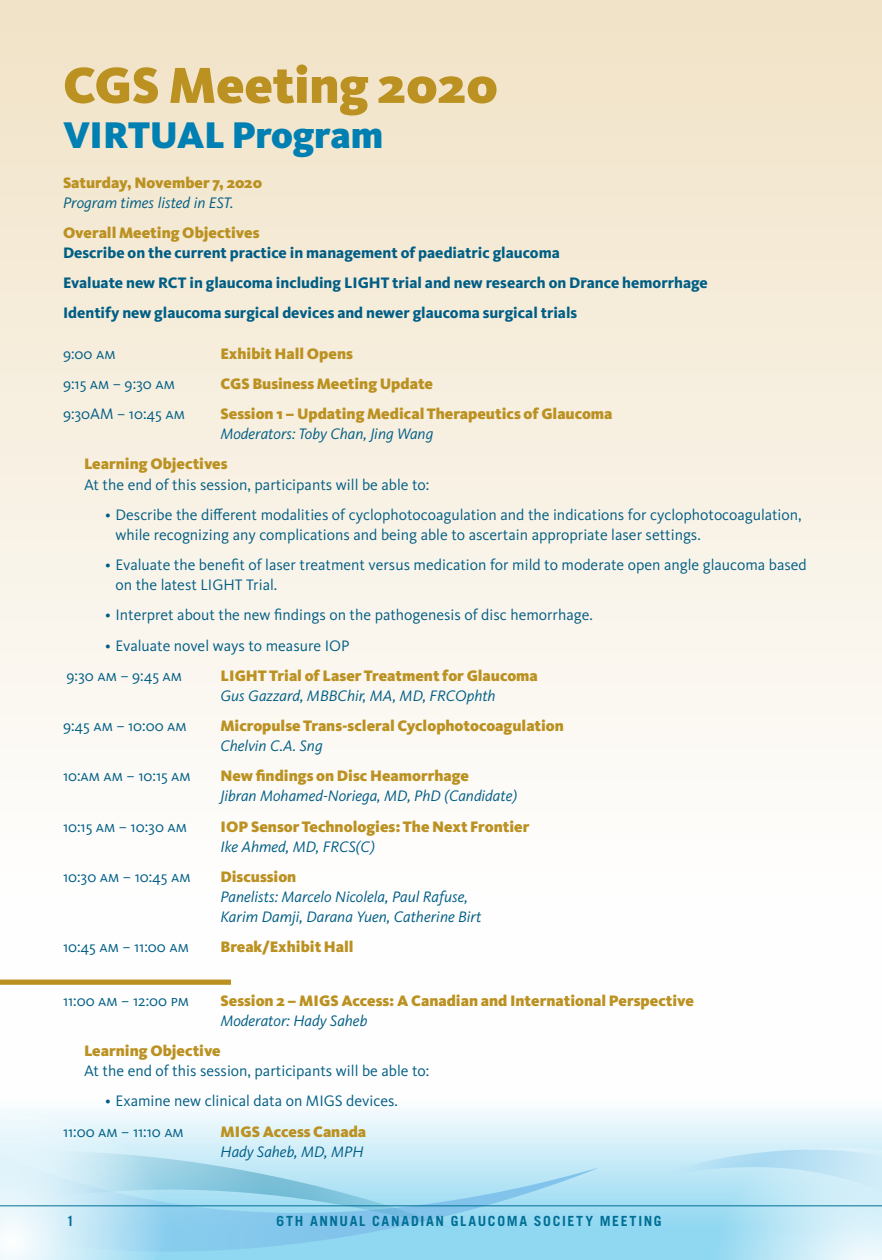
<style>
.page{position:relative;width:882px;height:1260px;background:#fff}
.page>*{position:absolute;margin:0;border:0;box-sizing:border-box;transform-origin:0 0}
.Headline{font:900 52.5px "Kievit OT";color:#bb9121}
.Headline-2{font:900 38.5px "Kievit OT";letter-spacing:-.01em;color:#007fb2}
.Body_text{font:15.75px/20.1px "Kievit OT";color:#005e85}
.Body_text-2{font:900 15.75px/20.1px "Kievit OT";color:#bb9121}
.Body_text-3{font:800 15.75px/20.1px "Kievit OT";color:#005e85}
.Body_text-4{font:italic 15.75px/20.1px "Kievit OT";color:#005e85}
.t1{font:700 14px "Trade Gothic LT Std";letter-spacing:.12em;color:#006f95}
.s1{font-weight:900;font-style:normal;color:#bb9121}
.s2{font-weight:900;color:#bb9121}
.s3{font-weight:400;font-style:italic;color:#005e85}
</style>
<div class="page">
<svg style="left:599px;top:1110px;width:283px;height:150px;background:#d2eef9"></svg>
<img style="left:471px;top:1110px;width:128px;height:150px">
<img style="left:0;top:1110px;width:471px;height:150px">
<img style="left:620px;top:1146px;width:262px;height:81px">
<svg style="left:655px;top:1148px;width:227px;height:112px;background:#bae5f5"></svg>
<svg style="left:0;top:1113px;width:171px;height:147px;background:#cfebf6"></svg>
<hr style="left:0;top:1205px;width:882px;height:1px;background:#006f95">
<div style="left:0;top:0;width:882px;height:1102px;background:linear-gradient(to bottom,#f1e3c8,#fff)"></div>
<div style="left:0;top:980px;width:231px;height:5px;background:#bb9121"></div>
<p class="Headline" style="left:63px;top:54px;width:436px">CGS Meeting 2020</p>
<p class="Headline-2" style="left:63px;top:112px;width:322px">VIRTUAL Program</p>
<p class="Body_text-4" style="left:63px;top:172px;width:201px"><span class="s1">Saturday, November 7, 2020<br></span>Program times listed in EST.</p>
<p class="Body_text-3" style="left:63px;top:223px;width:498px"><span class="s2">Overall Meeting Objectives<br></span>Describe on the current practice in management of paediatric glaucoma</p>
<p class="Body_text-3" style="left:63px;top:273px;width:646px">Evaluate new RCT in glaucoma including LIGHT trial and new research on Drance hemorrhage</p>
<p class="Body_text-3" style="left:63px;top:303px;width:516px">Identify new glaucoma surgical devices and newer glaucoma surgical trials</p>
<p class="Body_text" style="left:63px;top:343px;width:54px">9:00 AM</p>
<p class="Body_text-2" style="left:220px;top:343px;width:134px">Exhibit Hall Opens</p>
<p class="Body_text" style="left:63px;top:373px;width:113px">9:15 AM – 9:30 AM</p>
<p class="Body_text-2" style="left:220px;top:373px;width:214px">CGS Business Meeting Update</p>
<p class="Body_text" style="left:63px;top:404px;width:123px">9:30AM – 10:45 AM</p>
<p class="Body_text-2" style="left:220px;top:404px;width:394px">Session 1 – Updating Medical Therapeutics of Glaucoma<br><span class="s3">Moderators: Toby Chan, Jing Wang</span></p>
<p class="Body_text" style="left:84px;top:454px;width:347px"><span class="s2">Learning Objectives<br></span>At the end of this session, participants will be able to:</p>
<p class="Body_text" style="left:116px;top:504px;width:688px;text-indent:-10px">• Describe the different modalities of cyclophotocoagulation and the indications for cyclophotocoagulation, while recognizing any complications and being able to ascertain appropriate laser settings.</p>
<p class="Body_text" style="left:116px;top:555px;width:693px;text-indent:-10px">• Evaluate the benefit of laser treatment versus medication for mild to moderate open angle glaucoma based on the latest LIGHT Trial.</p>
<p class="Body_text" style="left:105px;top:605px;width:489px">• Interpret about the new findings on the pathogenesis of disc hemorrhage.</p>
<p class="Body_text" style="left:105px;top:635px;width:246px">• Evaluate novel ways to measure IOP</p>
<p class="Body_text" style="left:67px;top:665px;width:117px">9:30 AM – 9:45 AM</p>
<p class="Body_text-2" style="left:220px;top:665px;width:319px">LIGHT Trial of Laser Treatment for Glaucoma<br><span class="s3">Gus Gazzard, MBBChir, MA, MD, FRCOphth</span></p>
<p class="Body_text" style="left:63px;top:716px;width:125px">9:45 AM – 10:00 AM</p>
<p class="Body_text-2" style="left:220px;top:716px;width:345px">Micropulse Trans-scleral Cyclophotocoagulation<br><span class="s3">Chelvin C.A. Sng</span></p>
<p class="Body_text" style="left:63px;top:766px;width:129px">10:AM AM – 10:15 AM</p>
<p class="Body_text-4" style="left:220px;top:766px;width:298px"><span class="s1">New findings on Disc Heamorrhage<br></span>Jibran Mohamed-Noriega, MD, PhD (Candidate)</p>
<p class="Body_text" style="left:63px;top:816px;width:125px">10:15 AM – 10:30 AM</p>
<p class="Body_text-2" style="left:220px;top:816px;width:310px">IOP Sensor Technologies: The Next Frontier<br><span class="s3">Ike Ahmed, MD, FRCS(C)</span></p>
<p class="Body_text" style="left:63px;top:867px;width:129px">10:30 AM – 10:45 AM</p>
<p class="Body_text-4" style="left:220px;top:867px;width:263px"><span class="s1">Discussion<br></span>Panelists: Marcelo Nicolela, Paul Rafuse,<br>Karim Damji, Darana Yuen, Catherine Birt</p>
<p class="Body_text" style="left:63px;top:937px;width:127px">10:45 AM – 11:00 AM</p>
<p class="Body_text-2" style="left:220px;top:937px;width:135px">Break/Exhibit Hall</p>
<p class="Body_text" style="left:63px;top:990px;width:127px">11:00 AM – 12:00 PM</p>
<p class="Body_text-2" style="left:220px;top:990px;width:475px">Session 2 – MIGS Access: A Canadian and International Perspective<br><span class="s3">Moderator: Hady Saheb</span></p>
<p class="Body_text" style="left:84px;top:1041px;width:347px"><span class="s2">Learning Objective<br></span>At the end of this session, participants will be able to:</p>
<p class="Body_text" style="left:105px;top:1091px;width:295px">• Examine new clinical data on MIGS devices.</p>
<p class="Body_text" style="left:63px;top:1121px;width:122px">11:00 AM – 11:10 AM</p>
<p class="Body_text-2" style="left:220px;top:1121px;width:147px">MIGS Access Canada<br><span class="s3">Hady Saheb, MD, MPH</span></p>
<p class="t1" style="left:66px;top:1213px;width:9px">1</p>
<p class="t1" style="left:276px;top:1213px;width:387px">6TH ANNUAL CANADIAN GLAUCOMA SOCIETY MEETING</p>
</div>
